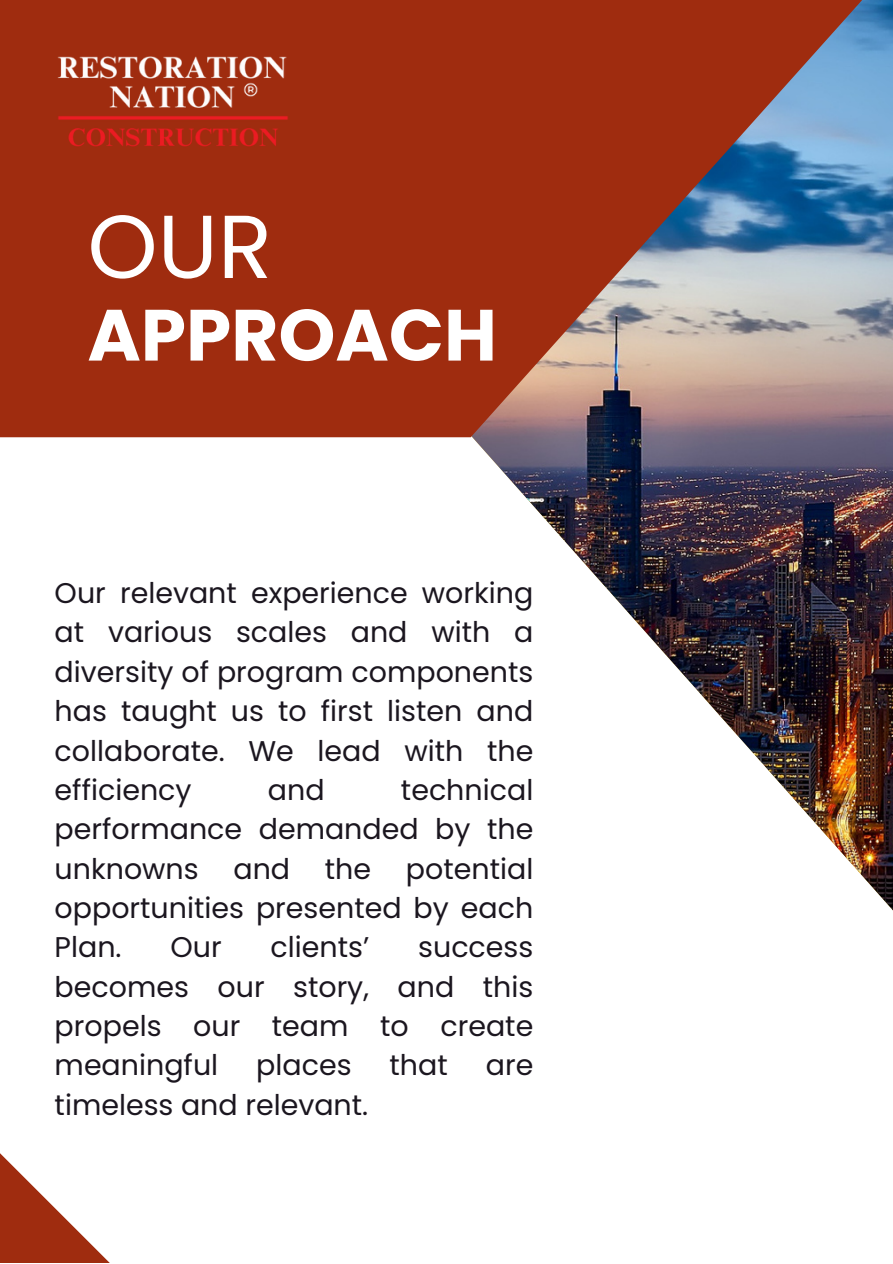
<style>
.page{position:relative;width:893px;height:1264px;background:#fff}
.page>*{position:absolute;margin:0;border:0;box-sizing:border-box;transform-origin:0 0}
.t1{font:89.25px "Poppins";color:#fff}
.t2{font:700 72.45px "Poppins";color:#fff}
.t3{font:28.5px/39.3px "Poppins";color:#1b161f;text-align:justify}
</style>
<div class="page">
<img style="left:67px;top:437px;width:825px;height:473px">
<svg style="left:0;top:0;width:892px;height:437px;background:#9a4d3e"></svg>
<svg style="left:0;top:1153px;width:109px;height:109px"></svg>
<img style="left:32px;top:0;width:282px;height:242px">
<p class="t1" style="left:87px;top:184px;width:186px">OUR</p>
<p class="t2" style="left:87px;top:284px;width:411px">APPROACH</p>
<p class="t3" style="left:55px;top:573px;width:480px">Our relevant experience working at various scales and with a diversity of program components has taught us to first listen and collaborate. We lead with the efficiency</p>
<p class="t3" style="left:55px;top:770px;width:480px;text-indent:346px">technical performance demanded by the unknowns and the potential opportunities presented by each Plan.</p>
<p class="t3" style="left:268px;top:770px;width:58px">and</p>
<p class="t3" style="left:170px;top:927px;width:53px">Our</p>
<p class="t3" style="left:270px;top:927px;width:100px">clients’</p>
<p class="t3" style="left:55px;top:927px;width:480px;text-indent:363px">success becomes our story, and this propels our team to create meaningful</p>
<p class="t3" style="left:256px;top:1045px;width:97px">places</p>
<p class="t3" style="left:389px;top:1045px;width:60px">that</p>
<p class="t3" style="left:485px;top:1045px;width:49px">are</p>
<p class="t3" style="left:55px;top:1085px;width:315px">timeless and relevant.</p>
</div>
